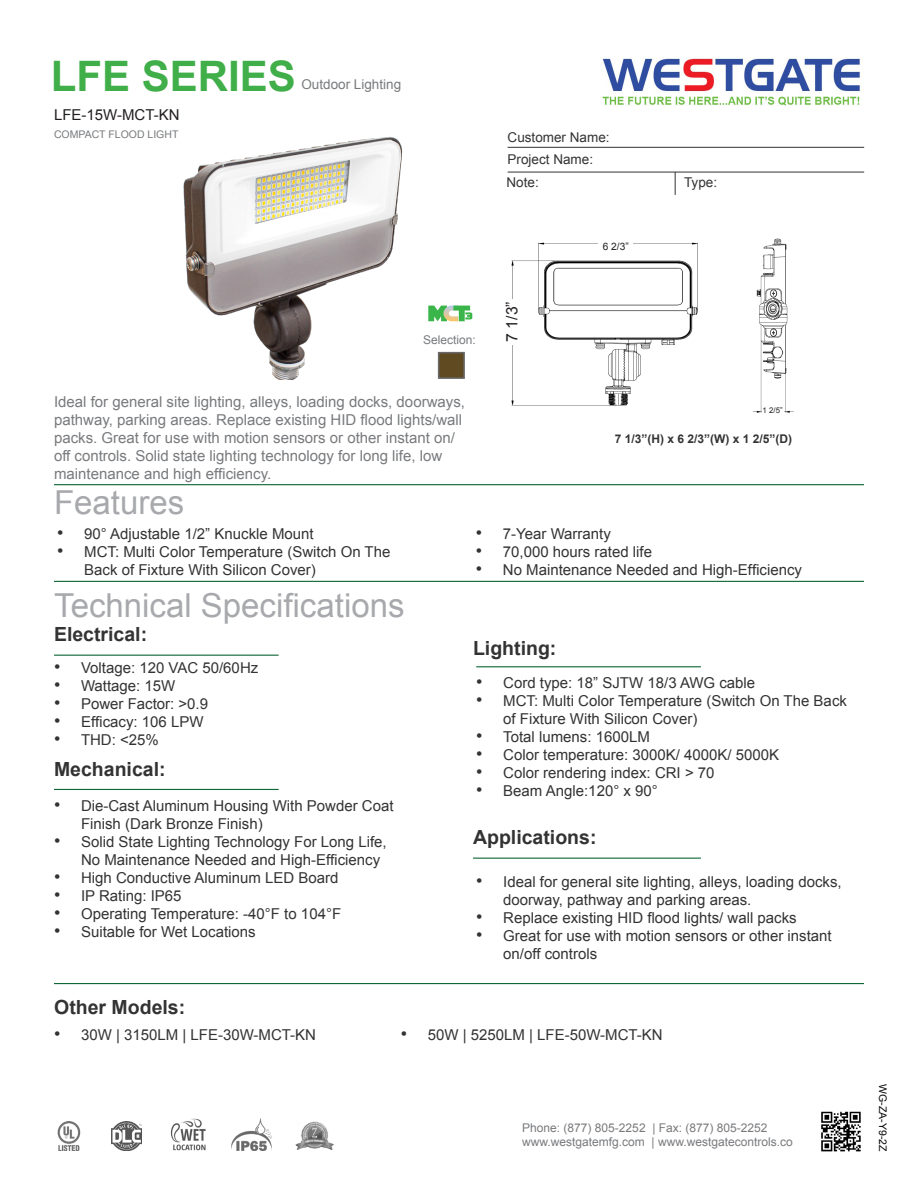
<style>
.page{position:relative;width:918px;height:1188px;background:#fff}
.page>*{position:absolute;margin:0;border:0;box-sizing:border-box;transform-origin:0 0}
.t1{font:700 42px "Arial";color:#40ae49}
.t2{font:33px "Arial";color:#a8a9ad}
.t3{font:700 19.5px "Arial";color:#333}
.t4{font:15.75px "Arial";color:#231f20}
.t5{font:15px/18px "Arial";color:#333}
.t6{font:15px/18px "Arial";color:#787a7d}
.t7{font:15px "Arial";color:#323332}
.t8{font:15px "Arial";color:#231f20}
.t9{font:13.5px "Arial";color:#333}
.t10{font:13.5px "Arial";color:#787a7d}
.t11{font:12px "Arial";color:#787a7d}
.t12{font:700 12px "Arial";color:#333}
.t13{font:10.5px "Arial";color:#787a7d}
.t14{font:10.5px "Arial";color:#040503}
.t15{font:10.2px "Arial";color:#231f20}
.t16{font:7.8px "Arial";color:#231f20}
.s1{font-size:18px}
</style>
<div class="page">
<hr style="left:54px;top:484px;width:810px;height:1px;background:#0d6736">
<hr style="left:508px;top:147px;width:356px;height:1px;background:#333">
<svg style="left:675px;top:173px;width:1px;height:22px"></svg>
<hr style="left:508px;top:172px;width:356px;height:1px;background:#333">
<hr style="left:54px;top:581px;width:810px;height:1px;background:#0d6736">
<hr style="left:54px;top:655px;width:225px;height:1px;background:#0d6736">
<hr style="left:54px;top:789px;width:225px;height:1px;background:#0d6736">
<hr style="left:473px;top:858px;width:228px;height:1px;background:#0d6736">
<hr style="left:476px;top:666px;width:225px;height:1px;background:#0d6736">
<hr style="left:54px;top:983px;width:810px;height:1px;background:#0d6736">
<img style="left:296px;top:1121px;width:38px;height:29px">
<img style="left:57px;top:1121px;width:24px;height:30px">
<img style="left:111px;top:1121px;width:30px;height:30px">
<img style="left:170px;top:1118px;width:36px;height:33px">
<img style="left:231px;top:1119px;width:41px;height:32px">
<img style="left:821px;top:1111px;width:40px;height:41px">
<div style="left:438px;top:352px;width:27px;height:27px;background:#5f4a22;border:2px solid #69696c"></div>
<img style="left:511px;top:242px;width:187px;height:164px">
<img style="left:752px;top:238px;width:42px;height:175px">
<div style="left:487px;top:299px;width:34px;height:46px;background:#fff"></div>
<div style="left:762px;top:398px;width:21px;height:20px;background:#fff"></div>
<div style="left:598px;top:230px;width:35px;height:26px;background:#fff"></div>
<img style="left:184px;top:137px;width:219px;height:242px">
<svg style="left:428px;top:306px;width:44px;height:15px"></svg>
<img style="left:602px;top:58px;width:258px;height:48px">
<p class="t1" style="left:51px;top:48px;width:247px">LFE SERIES</p>
<p class="t8" style="left:54px;top:105px;width:127px">LFE-15W-MCT-KN</p>
<p class="t13" style="left:54px;top:128px;width:126px">COMPACT FLOOD LIGHT</p>
<p class="t10" style="left:301px;top:75px;width:101px">Outdoor Lighting</p>
<p class="t11" style="left:423px;top:331px;width:54px">Selection:</p>
<p class="t6" style="left:54px;top:393px;width:413px">Ideal for general site lighting, alleys, loading docks, doorways, pathway, parking areas. Replace existing HID flood lights/wall packs. Great for use with motion sensors or other instant on/ off controls. Solid state lighting technology for long life, low maintenance and high efficiency.</p>
<p class="t2" style="left:54px;top:481px;width:132px">Features</p>
<p class="t9" style="left:508px;top:128px;width:104px">Customer Name:</p>
<p class="t9" style="left:508px;top:150px;width:87px">Project Name:</p>
<p class="t9" style="left:507px;top:173px;width:34px">Note:</p>
<p class="t9" style="left:684px;top:173px;width:35px">Type:</p>
<p class="t4" style="left:502px;top:342px;width:42px;rotate:-90deg">7 1/3”</p>
<p class="t15" style="left:603px;top:239px;width:28px">6 2/3”</p>
<p class="t16" style="left:763px;top:406px;width:22px">1 2/5”</p>
<p class="t12" style="left:615px;top:431px;width:179px">7 1/3”(H) x 6 2/3”(W) x 1 2/5”(D)</p>
<p class="t5" style="left:57px;top:524px;width:258px"><span class="s1">•</span> 90° Adjustable 1/2” Knuckle Mount</p>
<p class="t5" style="left:84px;top:542px;width:308px;text-indent:-27px"><span class="s1">•</span> MCT: Multi Color Temperature (Switch On The<br>Back of Fixture With Silicon Cover)</p>
<p class="t2" style="left:54px;top:583px;width:352px">Technical Specifications</p>
<p class="t3" style="left:54px;top:622px;width:95px">Electrical:</p>
<p class="t5" style="left:54px;top:659px;width:206px"><span class="s1">•</span> Voltage: 120 VAC 50/60Hz</p>
<p class="t5" style="left:54px;top:677px;width:123px"><span class="s1">•</span> Wattage: 15W</p>
<p class="t7" style="left:54px;top:694px;width:156px"><span class="s1">•</span> Power Factor: &gt;0.9</p>
<p class="t5" style="left:54px;top:713px;width:151px"><span class="s1">•</span> Efficacy: 106 LPW</p>
<p class="t5" style="left:54px;top:731px;width:106px"><span class="s1">•</span> THD: &lt;25%</p>
<p class="t3" style="left:54px;top:756px;width:113px">Mechanical:</p>
<p class="t5" style="left:81px;top:797px;width:314px;text-indent:-27px"><span class="s1">•</span> Die-Cast Aluminum Housing With Powder Coat<br>Finish (Dark Bronze Finish)</p>
<p class="t5" style="left:81px;top:833px;width:307px;text-indent:-27px"><span class="s1">•</span> Solid State Lighting Technology For Long Life,<br>No Maintenance Needed and High-Efficiency</p>
<p class="t5" style="left:54px;top:869px;width:286px"><span class="s1">•</span> High Conductive Aluminum LED Board</p>
<p class="t5" style="left:54px;top:887px;width:129px"><span class="s1">•</span> IP Rating: IP65</p>
<p class="t5" style="left:54px;top:905px;width:289px"><span class="s1">•</span> Operating Temperature: -40°F to 104°F</p>
<p class="t5" style="left:54px;top:923px;width:203px"><span class="s1">•</span> Suitable for Wet Locations</p>
<p class="t3" style="left:54px;top:995px;width:133px">Other Models:</p>
<p class="t5" style="left:476px;top:524px;width:137px"><span class="s1">•</span> 7-Year Warranty</p>
<p class="t5" style="left:476px;top:542px;width:178px"><span class="s1">•</span> 70,000 hours rated life</p>
<p class="t5" style="left:476px;top:560px;width:328px"><span class="s1">•</span> No Maintenance Needed and High-Efficiency</p>
<p class="t3" style="left:473px;top:635px;width:85px">Lighting:</p>
<p class="t7" style="left:476px;top:673px;width:281px"><span class="s1">•</span> Cord type: 18” SJTW 18/3 AWG cable</p>
<p class="t5" style="left:503px;top:692px;width:345px;text-indent:-27px"><span class="s1">•</span> MCT: Multi Color Temperature (Switch On The Back of Fixture With Silicon Cover)</p>
<p class="t7" style="left:476px;top:727px;width:175px"><span class="s1">•</span> Total lumens: 1600LM</p>
<p class="t7" style="left:476px;top:745px;width:304px"><span class="s1">•</span> Color temperature: 3000K/ 4000K/ 5000K</p>
<p class="t7" style="left:476px;top:763px;width:240px"><span class="s1">•</span> Color rendering index: CRI &gt; 70</p>
<p class="t7" style="left:476px;top:781px;width:183px"><span class="s1">•</span> Beam Angle:120° x 90°</p>
<p class="t3" style="left:473px;top:825px;width:125px">Applications:</p>
<p class="t5" style="left:503px;top:873px;width:340px;text-indent:-27px"><span class="s1">•</span> Ideal for general site lighting, alleys, loading docks, doorway, pathway and parking areas.</p>
<p class="t5" style="left:476px;top:909px;width:322px"><span class="s1">•</span> Replace existing HID flood lights/ wall packs</p>
<p class="t5" style="left:503px;top:927px;width:330px;text-indent:-27px"><span class="s1">•</span> Great for use with motion sensors or other instant on/off controls</p>
<p class="t5" style="left:54px;top:1026px;width:264px"><span class="s1">•</span> 30W | 3150LM | LFE-30W-MCT-KN</p>
<p class="t5" style="left:401px;top:1026px;width:264px"><span class="s1">•</span> 50W | 5250LM | LFE-50W-MCT-KN</p>
<p class="t11" style="left:522px;top:1120px;width:247px">Phone: (877) 805-2252 | Fax: (877) 805-2252</p>
<p class="t11" style="left:522px;top:1134px;width:272px">www.westgatemfg.com | www.westgatecontrols.co</p>
<p class="t14" style="left:890px;top:1084px;width:69px;rotate:90deg">WG-ZA-Y9-2Z</p>
</div>
